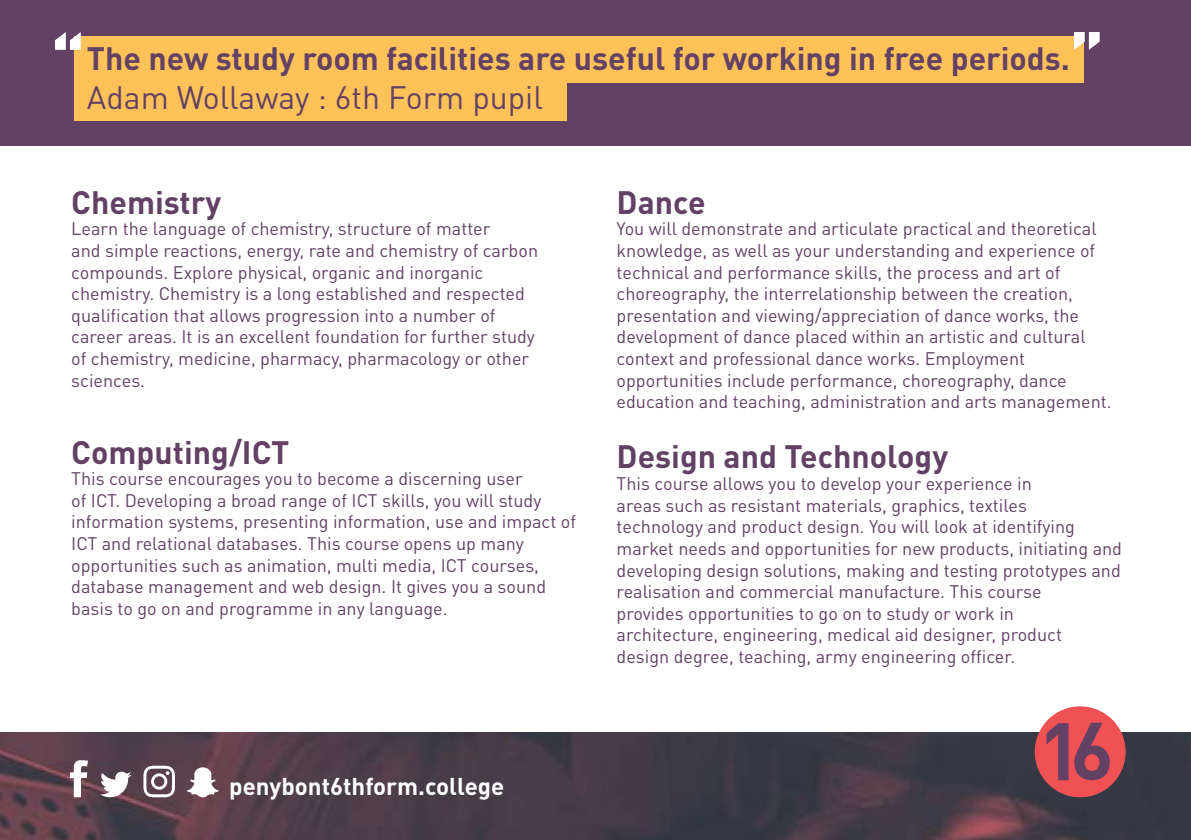
<style>
.page{position:relative;width:1191px;height:840px;background:#fff}
.page>*{position:absolute;margin:0;border:0;box-sizing:border-box;transform-origin:0 0}
.t1{font:700 32px "DINOT";color:#624165}
.t2{font:32px "DINOT";color:#624165}
.t3{font:700 24px "DINOT";color:#fff}
.t4{font:18px/21.6px "DINOT";color:#624165}
</style>
<div class="page">
<div style="left:0;top:0;width:1191px;height:145px;background:#624165"></div>
<img style="left:0;top:732px;width:1191px;height:107px">
<svg style="left:187px;top:766px;width:32px;height:30px"></svg>
<svg style="left:70px;top:759px;width:18px;height:37px"></svg>
<svg style="left:99px;top:771px;width:32px;height:29px"></svg>
<svg style="left:143px;top:765px;width:32px;height:31px"></svg>
<div style="left:1035px;top:707px;width:89px;height:88px;background:#f05153;border-radius:50%"></div>
<div style="left:1034px;top:706px;width:91px;height:90px;border:2px solid #f05153;border-radius:50%"></div>
<svg style="left:1046px;top:722px;width:22px;height:57px"></svg>
<svg style="left:1074px;top:722px;width:35px;height:57px"></svg>
<div style="left:75px;top:36px;width:1009px;height:47px;background:#ffc259"></div>
<div style="left:75px;top:58px;width:491px;height:62px;background:#ffc259"></div>
<svg style="left:1074px;top:32px;width:25px;height:18px"></svg>
<svg style="left:55px;top:32px;width:26px;height:18px"></svg>
<h1 class="t1" style="left:87px;top:38px;width:984px">The new study room facilities are useful for working in free periods.</h1>
<h1 class="t2" style="left:87px;top:77px;width:457px">Adam Wollaway : 6th Form pupil</h1>
<h1 class="t1" style="left:71px;top:181px;width:151px">Chemistry</h1>
<p class="t4" style="left:71px;top:217px;width:468px">Learn the language of chemistry, structure of matter<br>and simple reactions, energy, rate and chemistry of carbon compounds. Explore physical, organic and inorganic chemistry. Chemistry is a long established and respected qualification that allows progression into a number of career areas. It is an excellent foundation for further study of chemistry, medicine, pharmacy, pharmacology or other sciences.</p>
<h1 class="t1" style="left:71px;top:431px;width:220px">Computing/ICT</h1>
<p class="t4" style="left:71px;top:467px;width:506px">This course encourages you to become a discerning user<br>of ICT. Developing a broad range of ICT skills, you will study information systems, presenting information, use and impact of ICT and relational databases. This course opens up many opportunities such as animation, multi media, ICT courses, database management and web design. It gives you a sound basis to go on and programme in any language.</p>
<h1 class="t1" style="left:616px;top:181px;width:90px">Dance</h1>
<p class="t4" style="left:616px;top:217px;width:496px">You will demonstrate and articulate practical and theoretical knowledge, as well as your understanding and experience of technical and performance skills, the process and art of choreography, the interrelationship between the creation, presentation and viewing/appreciation of dance works, the development of dance placed within an artistic and cultural context and professional dance works. Employment opportunities include performance, choreography, dance education and teaching, administration and arts management.</p>
<h1 class="t1" style="left:616px;top:435px;width:333px">Design and Technology</h1>
<p class="t4" style="left:616px;top:472px;width:507px">This course allows you to develop your experience in<br>areas such as resistant materials, graphics, textiles<br>technology and product design. You will look at identifying market needs and opportunities for new products, initiating and developing design solutions, making and testing prototypes and realisation and commercial manufacture. This course<br>provides opportunities to go on to study or work in<br>architecture, engineering, medical aid designer, product<br>design degree, teaching, army engineering officer.</p>
<h2 class="t3" style="left:229px;top:769px;width:276px">penybont6thform.college</h2>
</div>
